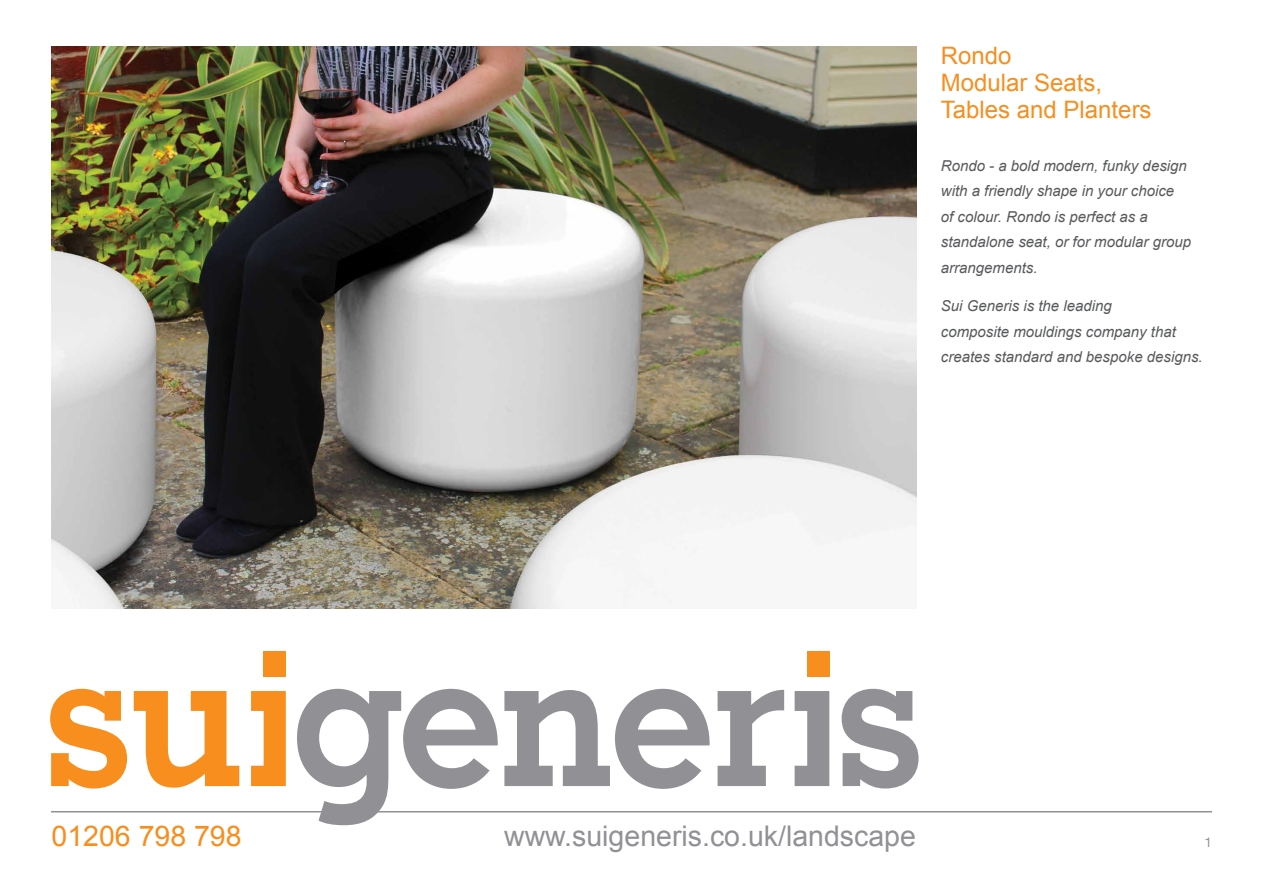
<style>
.page{position:relative;width:1263px;height:893px;background:#fff}
.page>*{position:absolute;margin:0;border:0;box-sizing:border-box;transform-origin:0 0}
.t1{font:28.5px "Arial";color:#919195}
.t2{font:28.5px "Arial";color:#f78e1e}
.t3{font:24px/27px "Arial";color:#f78e1e}
.t4{font:italic 15px/25.5px "Arial";color:#58595b}
.t5{font:13.5px "Helvetica Neue";color:#919195}
</style>
<div class="page">
<svg style="left:795px;top:691px;width:34px;height:95px"></svg>
<div style="left:807px;top:652px;width:22px;height:25px;background:#f78e1e"></div>
<svg style="left:842px;top:689px;width:76px;height:99px"></svg>
<svg style="left:717px;top:690px;width:67px;height:96px"></svg>
<svg style="left:504px;top:689px;width:206px;height:100px"></svg>
<svg style="left:297px;top:689px;width:201px;height:136px"></svg>
<svg style="left:251px;top:691px;width:35px;height:95px"></svg>
<div style="left:263px;top:652px;width:23px;height:25px;background:#f78e1e"></div>
<svg style="left:134px;top:691px;width:105px;height:97px"></svg>
<svg style="left:50px;top:689px;width:77px;height:99px"></svg>
<img style="left:51px;top:47px;width:865px;height:561px">
<hr style="left:51px;top:811px;width:1161px;height:1px;background:#919195">
<h2 class="t3" style="left:941px;top:43px;width:212px">Rondo<br>Modular Seats,<br>Tables and Planters</h2>
<p class="t4" style="left:941px;top:153px;width:252px">Rondo - a bold modern, funky design with a friendly shape in your choice<br>of colour. Rondo is perfect as a standalone seat, or for modular group arrangements.</p>
<p class="t4" style="left:941px;top:293px;width:263px">Sui Generis is the leading<br>composite mouldings company that creates standard and bespoke designs.</p>
<h1 class="t2" style="left:52px;top:817px;width:192px">01206 798 798</h1>
<h1 class="t1" style="left:504px;top:817px;width:413px">www.suigeneris.co.uk/landscape</h1>
<p class="t5" style="left:1204px;top:832px;width:9px">1</p>
</div>
